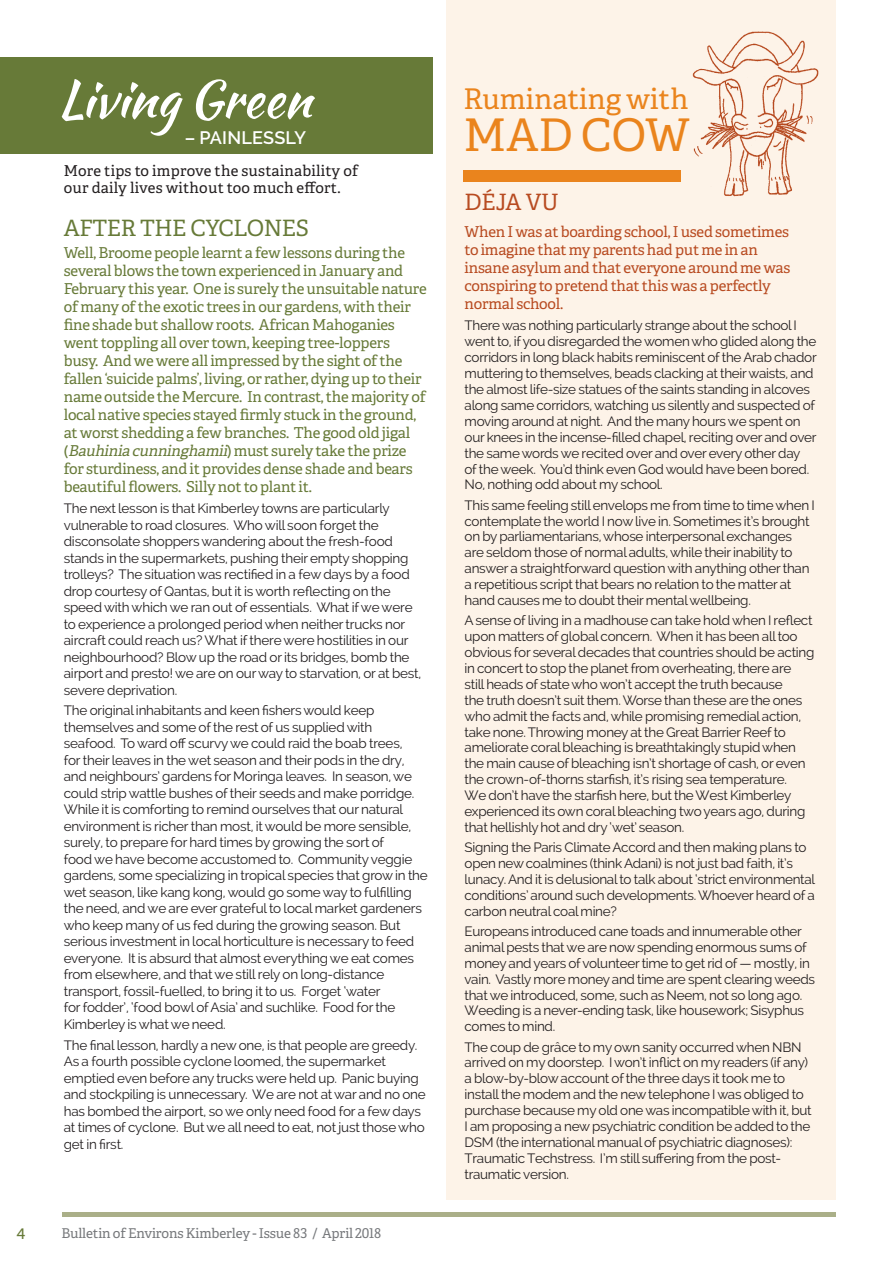
<style>
.page{position:relative;width:893px;height:1263px;background:#fff}
.page>*{position:absolute;margin:0;border:0;box-sizing:border-box;transform-origin:0 0}
.t1{font:51.15px "Kaushan Script";color:#fff}
.t2{font:45px "Adelle";letter-spacing:-.01em;color:#ea841d}
.t3{font:28.5px "Adelle";color:#ea841d}
.t4{font:22.5px "Adelle";letter-spacing:-.02em;color:#677a38}
.t5{font:22.5px "Adelle";letter-spacing:-.015em;color:#b84b21}
.t6{font:600 18px "Raleway";letter-spacing:.01em;color:#fff}
.t7{font:15px/18px "Adelle";letter-spacing:-.015em;color:#677a38}
.t8{font:15px/18px "Adelle";letter-spacing:-.015em;color:#b84b21}
.t9{font:15px/16.5px "Adelle";letter-spacing:.015em;color:#231f20}
.t10{font:15px "Museo Sans 500";color:#677a38}
.t11{font:13.5px/15.9px "Raleway";letter-spacing:-.02em;color:#231f20}
.t12{font:13.5px "Adelle";letter-spacing:-.01em;color:#76787b}
.s1{font-style:italic}
</style>
<div class="page">
<hr style="left:63px;top:1212px;width:773px;height:4px;background:#aaaf88">
<div style="left:446px;top:0;width:390px;height:1199px;background:#fdf3e8"></div>
<div style="left:0;top:57px;width:433px;height:97px;background:#677a38"></div>
<div style="left:463px;top:170px;width:218px;height:12px;background:#ea841d"></div>
<img style="left:692px;top:31px;width:126px;height:166px">
<p class="t1" style="left:58px;top:62px;width:255px">Living Green</p>
<p class="t3" style="left:463px;top:78px;width:226px">Ruminating with</p>
<p class="t2" style="left:463px;top:102px;width:228px">MAD COW</p>
<p class="t6" style="left:185px;top:128px;width:122px">– PAINLESSLY</p>
<p class="t9" style="left:64px;top:162px;width:296px">More tips to improve the sustainability of our daily lives without too much effort.</p>
<p class="t4" style="left:64px;top:212px;width:247px">AFTER THE CYCLONES</p>
<p class="t7" style="left:64px;top:243px;width:364px">Well, Broome people learnt a few lessons during the several blows the town experienced in January and February this year. One is surely the unsuitable nature of many of the exotic trees in our gardens, with their fine shade but shallow roots. African Mahoganies went toppling all over town, keeping tree-loppers busy. And we were all impressed by the sight of the fallen ‘suicide palms’, living, or rather, dying up to their name outside the Mercure. In contrast, the majority of local native species stayed firmly stuck in the ground, at worst shedding a few branches. The good old jigal<br>( <span class="s1">Bauhinia cunninghamii</span>) m u s t s u r e l y t a k e t h e p r i z e for sturdiness, and it provides dense shade and bears beautiful flowers. Silly not to plant it.</p>
<p class="t11" style="left:64px;top:500px;width:359px;line-height:16.5px">The next lesson is that Kimberley towns are particularly vulnerable to road closures. Who will soon forget the disconsolate shoppers wandering about the fresh-food stands in the supermarkets, pushing their empty shopping trolleys? The situation was rectified in a few days by a food drop courtesy of Qantas, but it is worth reflecting on the speed with which we ran out of essentials. What if we were to experience a prolonged period when neither trucks nor aircraft could reach us? What if there were hostilities in our neighbourhood? Blow up the road or its bridges, bomb the airport and presto! we are on our way to starvation, or at best, severe deprivation.</p>
<p class="t11" style="left:64px;top:702px;width:366px;line-height:16.5px">The original inhabitants and keen fishers would keep themselves and some of the rest of us supplied with<br>seafood. To ward off scurvy we could raid the boab trees,<br>for their leaves in the wet season and their pods in the dry, and neighbours’ gardens for Moringa leaves. In season, we could strip wattle bushes of their seeds and make porridge.<br>While it is comforting to remind ourselves that our natural environment is richer than most, it would be more sensible, surely, to prepare for hard times by growing the sort of<br>food we have become accustomed to. Community veggie gardens, some specializing in tropical species that grow in the wet season, like kang kong, would go some way to fulfilling the need, and we are ever grateful to local market gardeners who keep many of us fed during the growing season. But serious investment in local horticulture is necessary to feed everyone. It is absurd that almost everything we eat comes from elsewhere, and that we still rely on long-distance transport, fossil-fuelled, to bring it to us. Forget ‘water<br>for fodder’, ‘food bowl of Asia’ and suchlike. Food for the Kimberley is what we need.</p>
<p class="t11" style="left:64px;top:1036px;width:363px;line-height:16.5px">The final lesson, hardly a new one, is that people are greedy.<br>As a fourth possible cyclone loomed, the supermarket emptied even before any trucks were held up. Panic buying and stockpiling is unnecessary. We are not at war and no one has bombed the airport, so we only need food for a few days at times of cyclone. But we all need to eat, not just those who get in first.</p>
<p class="t10" style="left:17px;top:1225px;width:11px">4</p>
<p class="t12" style="left:62px;top:1223px;width:321px">Bulletin of Environs Kimberley - Issue 83 / April 2018</p>
<p class="t5" style="left:465px;top:186px;width:96px">DÉJA VU</p>
<p class="t8" style="left:465px;top:222px;width:327px">When I was at boarding school, I used sometimes to imagine that my parents had put me in an insane asylum and that everyone around me was conspiring to pretend that this was a perfectly normal school.</p>
<p class="t11" style="left:465px;top:318px;width:354px">There was nothing particularly strange about the school I went to, if you disregarded the women who glided along the corridors in long black habits reminiscent of the Arab chador muttering to themselves, beads clacking at their waists, and the almost life-size statues of the saints standing in alcoves along same corridors, watching us silently and suspected of moving around at night. And the many hours we spent on our knees in the incense-filled chapel, reciting over and over the same words we recited over and over every other day<br>of the week. You’d think even God would have been bored.<br>No, nothing odd about my school.</p>
<p class="t11" style="left:465px;top:497px;width:352px">This same feeling still envelops me from time to time when I contemplate the world I now live in. Sometimes it’s brought on by parliamentarians, whose interpersonal exchanges are seldom those of normal adults, while their inability to answer a straightforward question with anything other than a repetitious script that bears no relation to the matter at hand causes me to doubt their mental wellbeing.</p>
<p class="t11" style="left:465px;top:612px;width:351px">A sense of living in a madhouse can take hold when I reflect upon matters of global concern. When it has been all too obvious for several decades that countries should be acting in concert to stop the planet from overheating, there are still heads of state who won’t accept the truth because<br>the truth doesn’t suit them. Worse than these are the ones who admit the facts and, while promising remedial action, take none. Throwing money at the Great Barrier Reef to ameliorate coral bleaching is breathtakingly stupid when the main cause of bleaching isn’t shortage of cash, or even the crown-of-thorns starfish, it’s rising sea temperature.<br>We don’t have the starfish here, but the West Kimberley experienced its own coral bleaching two years ago, during that hellishly hot and dry ‘wet’ season.</p>
<p class="t11" style="left:465px;top:839px;width:352px">Signing the Paris Climate Accord and then making plans to open new coalmines (think Adani) is not just bad faith, it’s lunacy. And it is delusional to talk about ‘strict environmental conditions’ around such developments. Whoever heard of a carbon neutral coal mine?</p>
<p class="t11" style="left:465px;top:923px;width:352px">Europeans introduced cane toads and innumerable other animal pests that we are now spending enormous sums of money and years of volunteer time to get rid of — mostly, in vain. Vastly more money and time are spent clearing weeds that we introduced, some, such as Neem, not so long ago.<br>Weeding is a never-ending task, like housework; Sisyphus comes to mind.</p>
<p class="t11" style="left:465px;top:1039px;width:349px">The coup de grâce to my own sanity occurred when NBN arrived on my doorstep. I won’t inflict on my readers (if any) a blow-by-blow account of the three days it took me to install the modem and the new telephone I was obliged to purchase because my old one was incompatible with it, but I am proposing a new psychiatric condition be added to the DSM (the international manual of psychiatric diagnoses):<br>Traumatic Techstress. I’m still suffering from the post&shy;traumatic version.</p>
</div>
